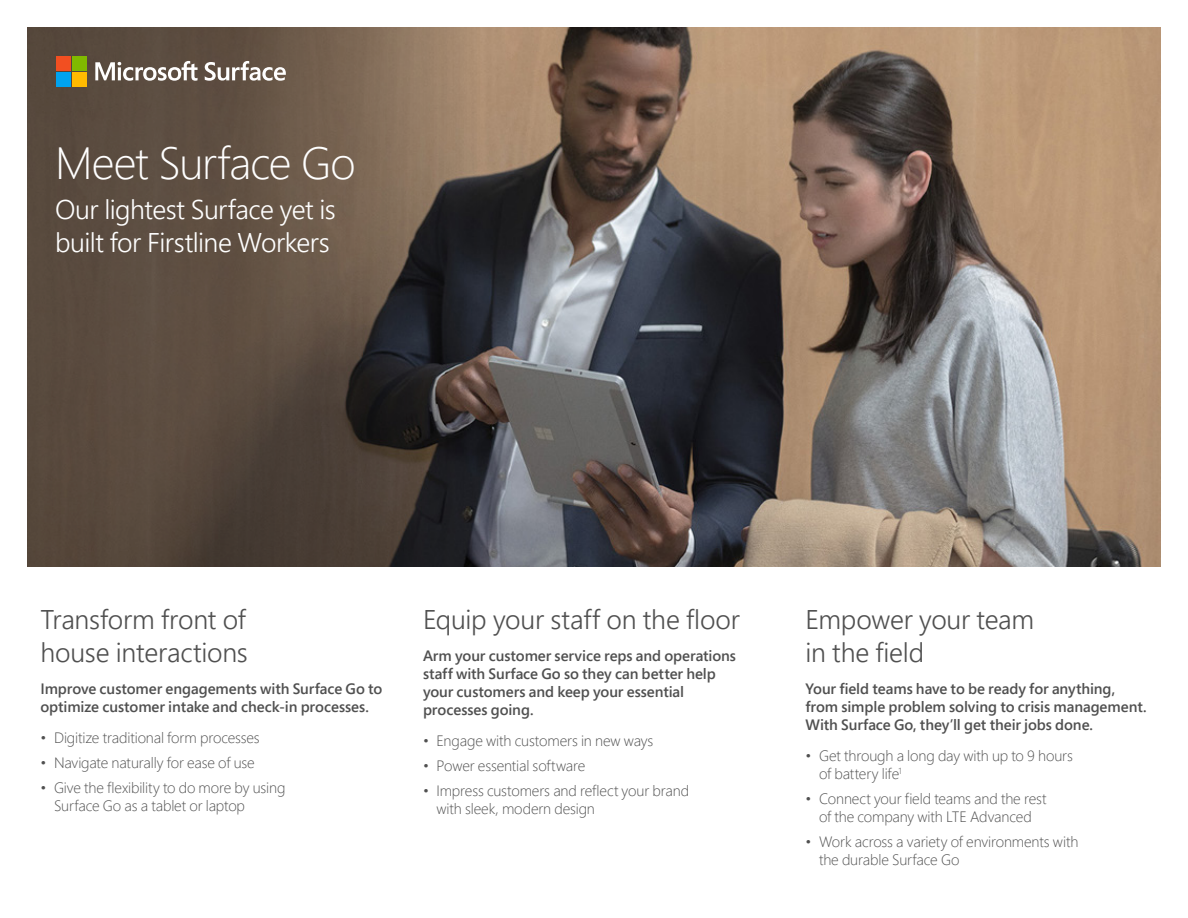
<style>
.page{position:relative;width:1188px;height:918px;background:#fff}
.page>*{position:absolute;margin:0;border:0;box-sizing:border-box;transform-origin:0 0}
.t1{font:300 45px "Segoe Pro";letter-spacing:-.02em;color:#fff}
.Headline{font:300 27px/33px "Segoe Pro";letter-spacing:-.01em;color:#505050}
.t2{font:300 27px/33px "Segoe Pro";letter-spacing:-.02em;color:#fff}
.Bullets{font:300 15px/18px "Segoe Pro";letter-spacing:-.01em;color:#505050}
.Bolded_Subhead{font:600 15px/18px "Segoe Pro";letter-spacing:-.005em;color:#505050}
</style>
<div class="page">
<img style="left:876px;top:27px;width:285px;height:540px">
<svg style="left:27px;top:27px;width:849px;height:540px;background:#62554b"></svg>
<svg style="left:95px;top:61px;width:191px;height:20px"></svg>
<div style="left:56px;top:56px;width:14px;height:15px;background:#f24f21"></div>
<div style="left:72px;top:56px;width:14px;height:15px;background:#80ba00"></div>
<div style="left:56px;top:72px;width:14px;height:14px;background:#00a3f0"></div>
<div style="left:72px;top:72px;width:14px;height:14px;background:#ffba00"></div>
<p class="t1" style="left:55px;top:132px;width:302px">Meet Surface Go</p>
<p class="t2" style="left:55px;top:192px;width:282px">Our lightest Surface yet is built for Firstline Workers</p>
<p class="Headline" style="left:40px;top:603px;width:209px">Transform front of house interactions</p>
<p class="Bolded_Subhead" style="left:40px;top:679px;width:343px">Improve customer engagements with Surface Go to optimize customer intake and check-in processes.</p>
<p class="Bullets" style="left:40px;top:729px;width:221px">• Digitize traditional form processes</p>
<p class="Bullets" style="left:40px;top:753px;width:216px">• Navigate naturally for ease of use</p>
<p class="Bullets" style="left:54px;top:778px;width:233px;text-indent:-14px">• Give the flexibility to do more by using<br>Surface Go as a tablet or laptop</p>
<p class="Headline" style="left:423px;top:603px;width:318px">Equip your staff on the floor</p>
<p class="Bolded_Subhead" style="left:423px;top:646px;width:315px">Arm your customer service reps and operations staff with Surface Go so they can better help your customers and keep your essential processes going.</p>
<p class="Bullets" style="left:423px;top:732px;width:232px">• Engage with customers in new ways</p>
<p class="Bullets" style="left:423px;top:756px;width:164px">• Power essential software</p>
<p class="Bullets" style="left:436px;top:781px;width:254px;text-indent:-14px">• Impress customers and reflect your brand with sleek, modern design</p>
<p class="Headline" style="left:806px;top:603px;width:230px">Empower your team in the field</p>
<p class="Bolded_Subhead" style="left:806px;top:679px;width:343px">Your field teams have to be ready for anything, from simple problem solving to crisis management.<br>With Surface Go, they’ll get their jobs done.</p>
<p class="Bullets" style="left:819px;top:747px;width:256px;text-indent:-14px">• Get through a long day with up to 9 hours of battery life<sup>1</sup></p>
<p class="Bullets" style="left:806px;top:789px;width:243px;text-align:center">• Connect your field teams and the rest of the company with LTE Advanced</p>
<p class="Bullets" style="left:819px;top:832px;width:261px;text-indent:-14px">• Work across a variety of environments with the durable Surface Go</p>
</div>
